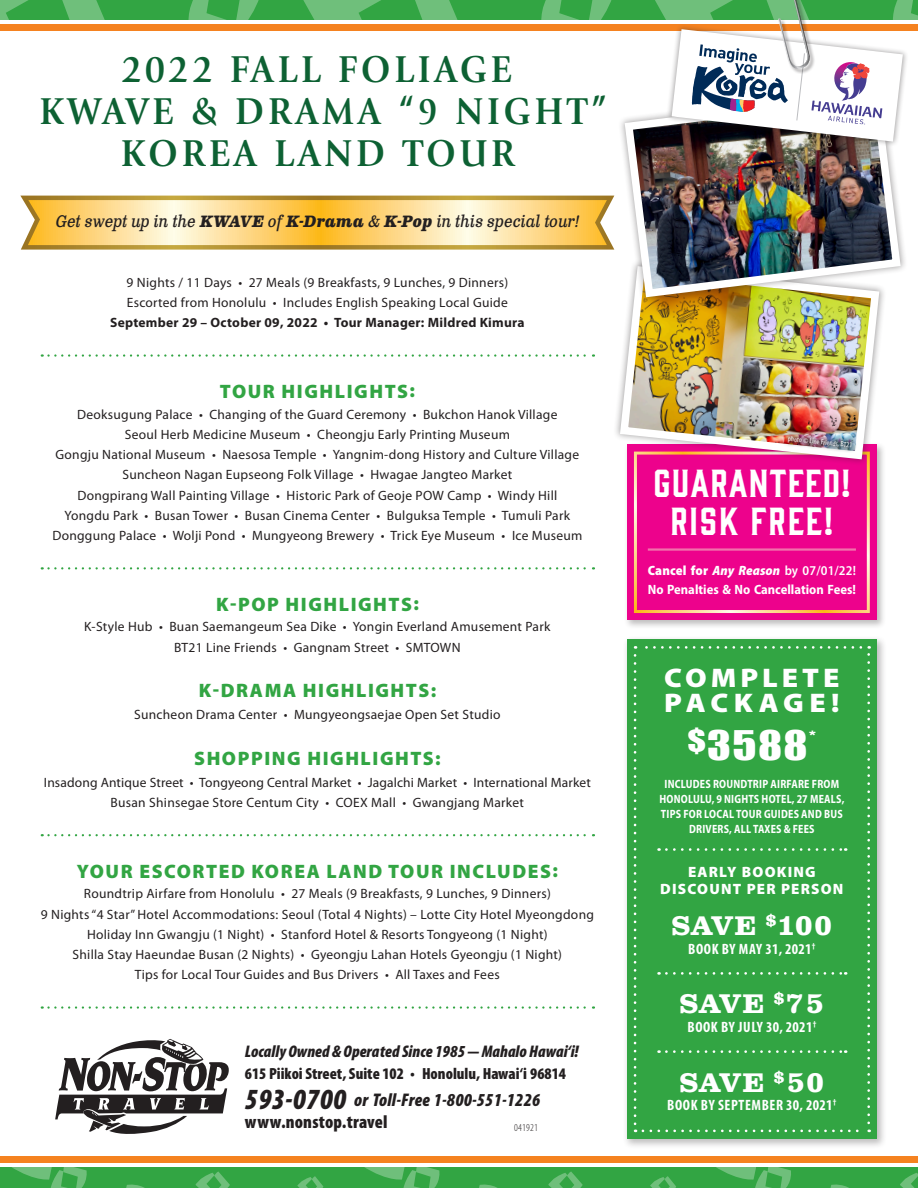
<style>
.page{position:relative;width:918px;height:1188px;background:#fff}
.page>*{position:absolute;margin:0;border:0;box-sizing:border-box;transform-origin:0 0}
.t1{font:700 39px/42px "Giovanni Std";letter-spacing:.1em;color:#0d6133;text-align:center;scale:.94 1}
.t2{font:37.5px "Impact";color:#fff;scale:1.2 1}
.t3{font:36px/37.5px "Gin";letter-spacing:.03em;color:#fff;text-align:center}
.t4{font:700 27px "Clarendon Text Pro";letter-spacing:.04em;color:#fff}
.t5{font:900 27px/25.5px "Myriad Pro";letter-spacing:.135em;color:#fff;scale:1.1 1}
.t6{font:900 19.5px "Myriad Pro";letter-spacing:.08em;color:#32a543}
.t7{font:italic 900 condensed 18.3px/22.6px "Myriad Pro";letter-spacing:.01em;color:#231f20}
.t8{font:italic 900 condensed 16.95px "Myriad Pro";color:#231f20}
.t9{font:italic 16.5px "Clarendon Text Pro";color:#231f20;scale:.9 1}
.t10{font:900 condensed 16.2px "Myriad Pro";color:#231f20}
.t11{font:700 condensed 15px "Myriad Pro";letter-spacing:.04em;color:#fff}
.t12{font:900 15px/16.5px "Myriad Pro";letter-spacing:.08em;color:#fff;text-align:center}
.t13{font:13.5px/20.2px "Myriad Pro";letter-spacing:.02em;color:#231f20;text-align:center}
.t14{font:700 semi-condensed 13.5px/19.5px "Myriad Pro";color:#fff}
.t15{font:700 13.5px "Myriad Pro";letter-spacing:.02em;color:#231f20}
.t16{font:700 semi-condensed 12px/15px "Myriad Pro";letter-spacing:.02em;color:#fff;text-align:center;scale:.9 1}
.t17{font:300 condensed 10.5px "Myriad Pro";letter-spacing:.02em;color:#231f20}
.t18{font:condensed 7.5px "Myriad Pro";color:#fff}
.s1{font-weight:700}
.s2{font-size:29.4px}
.s3{font-style:normal}
.s4{font-weight:900}
.s5{font-weight:900;font-style:italic}
.s6{font-weight:600}
</style>
<div class="page">
<div style="left:624px;top:442px;width:262px;height:188px;background:#231f20;opacity:.3"></div>
<div style="left:627px;top:445px;width:250px;height:175px;background:#ed028c"></div>
<div style="left:0;top:1156px;width:918px;height:7px;background:#f58220"></div>
<div style="left:0;top:1168px;width:918px;height:20px;background:#32a543"></div>
<svg style="left:126px;top:1184px;width:19px;height:4px"></svg>
<svg style="left:196px;top:1171px;width:34px;height:17px"></svg>
<svg style="left:13px;top:1168px;width:74px;height:20px"></svg>
<svg style="left:297px;top:1176px;width:26px;height:12px"></svg>
<svg style="left:479px;top:1184px;width:18px;height:4px"></svg>
<svg style="left:548px;top:1171px;width:35px;height:17px"></svg>
<svg style="left:366px;top:1168px;width:74px;height:20px"></svg>
<svg style="left:650px;top:1176px;width:26px;height:12px"></svg>
<svg style="left:830px;top:1184px;width:19px;height:4px"></svg>
<svg style="left:900px;top:1173px;width:18px;height:15px"></svg>
<svg style="left:717px;top:1168px;width:74px;height:20px"></svg>
<div style="left:0;top:24px;width:918px;height:7px;background:#f58220"></div>
<div style="left:0;top:0;width:918px;height:20px;background:#32a543"></div>
<svg style="left:0;top:0;width:105px;height:20px"></svg>
<svg style="left:188px;top:0;width:71px;height:20px"></svg>
<svg style="left:303px;top:0;width:155px;height:20px"></svg>
<svg style="left:541px;top:0;width:71px;height:20px"></svg>
<svg style="left:42px;top:354px;width:552px;height:3px"></svg>
<svg style="left:42px;top:567px;width:552px;height:3px"></svg>
<svg style="left:42px;top:834px;width:552px;height:2px"></svg>
<svg style="left:42px;top:1006px;width:552px;height:3px"></svg>
<div style="left:613px;top:259px;width:273px;height:208px;background:#231f20;opacity:.4"></div>
<img style="left:616px;top:262px;width:267px;height:201px">
<img style="left:782px;top:431px;width:75px;height:22px">
<div style="left:618px;top:85px;width:290px;height:219px;background:#231f20;opacity:.4"></div>
<img style="left:620px;top:88px;width:285px;height:213px">
<div style="left:666px;top:24px;width:242px;height:123px;background:#231f20;opacity:.4"></div>
<svg style="left:655px;top:0;width:263px;height:142px"></svg>
<svg style="left:55px;top:1039px;width:174px;height:95px"></svg>
<hr style="left:648px;top:548px;width:208px;height:3px;background:#f171ab">
<div style="left:623px;top:635px;width:265px;height:515px;background:#231f20;opacity:.3"></div>
<div style="left:627px;top:639px;width:250px;height:500px;background:#32a543"></div>
<svg style="left:634px;top:655px;width:2px;height:477px"></svg>
<svg style="left:643px;top:1130px;width:227px;height:2px"></svg>
<svg style="left:867px;top:646px;width:3px;height:477px"></svg>
<svg style="left:635px;top:646px;width:226px;height:3px"></svg>
<svg style="left:666px;top:848px;width:180px;height:3px"></svg>
<svg style="left:666px;top:972px;width:180px;height:3px"></svg>
<svg style="left:666px;top:1050px;width:180px;height:3px"></svg>
<svg style="left:20px;top:195px;width:595px;height:55px;background:#efcd7d"></svg>
<h1 class="t1" style="left:39px;top:48px;width:605px">2022 FALL FOLIAGE<br>KWAVE &amp; DRAMA “9 NIGHT”<br>KOREA LAND TOUR</h1>
<p class="t9" style="left:56px;top:211px;width:583px">Get swept up in the <span class="s1">KWAVE</span> of <span class="s1">K-Drama</span> &amp; <span class="s1">K-Pop</span> in this special tour!</p>
<p class="t13" style="left:126px;top:272px;width:383px;text-align:left">9 Nights / 11 Days • 27 Meals (9 Breakfasts, 9 Lunches, 9 Dinners)<br>Escorted from Honolulu • Includes English Speaking Local Guide</p>
<p class="t15" style="left:110px;top:314px;width:416px">September 29 – October 09, 2022 • Tour Manager: Mildred Kimura</p>
<h3 class="t6" style="left:220px;top:379px;width:197px">TOUR HIGHLIGHTS:</h3>
<p class="t13" style="left:52px;top:404px;width:532px">Deoksugung Palace • Changing of the Guard Ceremony • Bukchon Hanok Village<br>Seoul Herb Medicine Museum • Cheongju Early Printing Museum<br>Gongju National Museum • Naesosa Temple • Yangnim-dong History and Culture Village Suncheon Nagan Eupseong Folk Village • Hwagae Jangteo Market<br>Dongpirang Wall Painting Village • Historic Park of Geoje POW Camp • Windy Hill<br>Yongdu Park • Busan Tower • Busan Cinema Center • Bulguksa Temple • Tumuli Park Donggung Palace • Wolji Pond • Mungyeong Brewery • Trick Eye Museum • Ice Museum</p>
<h3 class="t6" style="left:216px;top:592px;width:204px">K-POP HIGHLIGHTS:</h3>
<p class="t13" style="left:84px;top:617px;width:468px">K-Style Hub • Buan Saemangeum Sea Dike • Yongin Everland Amusement Park<br>BT21 Line Friends • Gangnam Street • SMTOWN</p>
<h3 class="t6" style="left:199px;top:678px;width:239px">K-DRAMA HIGHLIGHTS:</h3>
<p class="t13" style="left:134px;top:704px;width:368px">Suncheon Drama Center • Mungyeongsaejae Open Set Studio</p>
<h3 class="t6" style="left:194px;top:745px;width:248px">SHOPPING HIGHLIGHTS:</h3>
<p class="t13" style="left:44px;top:772px;width:549px">Insadong Antique Street • Tongyeong Central Market • Jagalchi Market • International Market<br>Busan Shinsegae Store Centum City • COEX Mall • Gwangjang Market</p>
<h3 class="t6" style="left:77px;top:858px;width:482px">YOUR ESCORTED KOREA LAND TOUR INCLUDES:</h3>
<p class="t13" style="left:41px;top:883px;width:555px">Roundtrip Airfare from Honolulu • 27 Meals (9 Breakfasts, 9 Lunches, 9 Dinners)<br>9 Nights “4 Star” Hotel Accommodations: Seoul (Total 4 Nights) – Lotte City Hotel Myeongdong Holiday Inn Gwangju (1 Night) • Stanford Hotel &amp; Resorts Tongyeong (1 Night)<br>Shilla Stay Haeundae Busan (2 Nights) • Gyeongju Lahan Hotels Gyeongju (1 Night)<br>Tips for Local Tour Guides and Bus Drivers • All Taxes and Fees</p>
<p class="t8" style="left:245px;top:1041px;width:335px">Locally Owned &amp; Operated Since 1985 — Mahalo Hawai‘i!</p>
<p class="t10" style="left:245px;top:1063px;width:323px">615 Piikoi Street, Suite 102 • Honolulu, Hawai‘i 96814</p>
<h3 class="t7" style="left:245px;top:1088px;width:297px"><span class="s2">593-0700</span> or Toll-Free 1-800-551-1226 <span class="s3">www.nonstop.travel</span></h3>
<p class="t17" style="left:514px;top:1122px;width:25px">041921</p>
<p class="t18" style="left:789px;top:434px;width:66px;rotate:6deg">photo © Line Friends, BT21</p>
<h3 class="t3" style="left:653px;top:462px;width:199px">GUARANTEED!<br>RISK FREE!</h3>
<p class="t14" style="left:648px;top:560px;width:210px"><span class="s4">Cancel for</span> <span class="s5">Any Reason</span> <span class="s6">by 07/01/22!<br></span>No Penalties &amp; No Cancellation Fees!</p>
<h3 class="t5" style="left:664px;top:664px;width:161px">COMPLETE<br>PACKAGE!</h3>
<h2 class="t2" style="left:688px;top:716px;width:109px"><sup>$</sup>3588<sup>*</sup></h2>
<p class="t16" style="left:659px;top:776px;width:207px">INCLUDES ROUNDTRIP AIRFARE FROM<br>HONOLULU, 9 NIGHTS HOTEL, 27 MEALS,<br>TIPS FOR LOCAL TOUR GUIDES AND BUS<br>DRIVERS, ALL TAXES &amp; FEES</p>
<p class="t12" style="left:660px;top:863px;width:185px">EARLY BOOKING<br>DISCOUNT PER PERSON</p>
<h3 class="t4" style="left:672px;top:909px;width:162px">SAVE <sup>$</sup>100</h3>
<p class="t11" style="left:688px;top:939px;width:129px">BOOK BY MAY 31, 2021<sup>†</sup></p>
<h3 class="t4" style="left:679px;top:987px;width:146px">SAVE <sup>$</sup>75</h3>
<p class="t11" style="left:687px;top:1018px;width:130px">BOOK BY JULY 30, 2021<sup>†</sup></p>
<h3 class="t4" style="left:680px;top:1066px;width:146px">SAVE <sup>$</sup>50</h3>
<p class="t11" style="left:667px;top:1096px;width:171px">BOOK BY SEPTEMBER 30, 2021<sup>†</sup></p>
</div>
